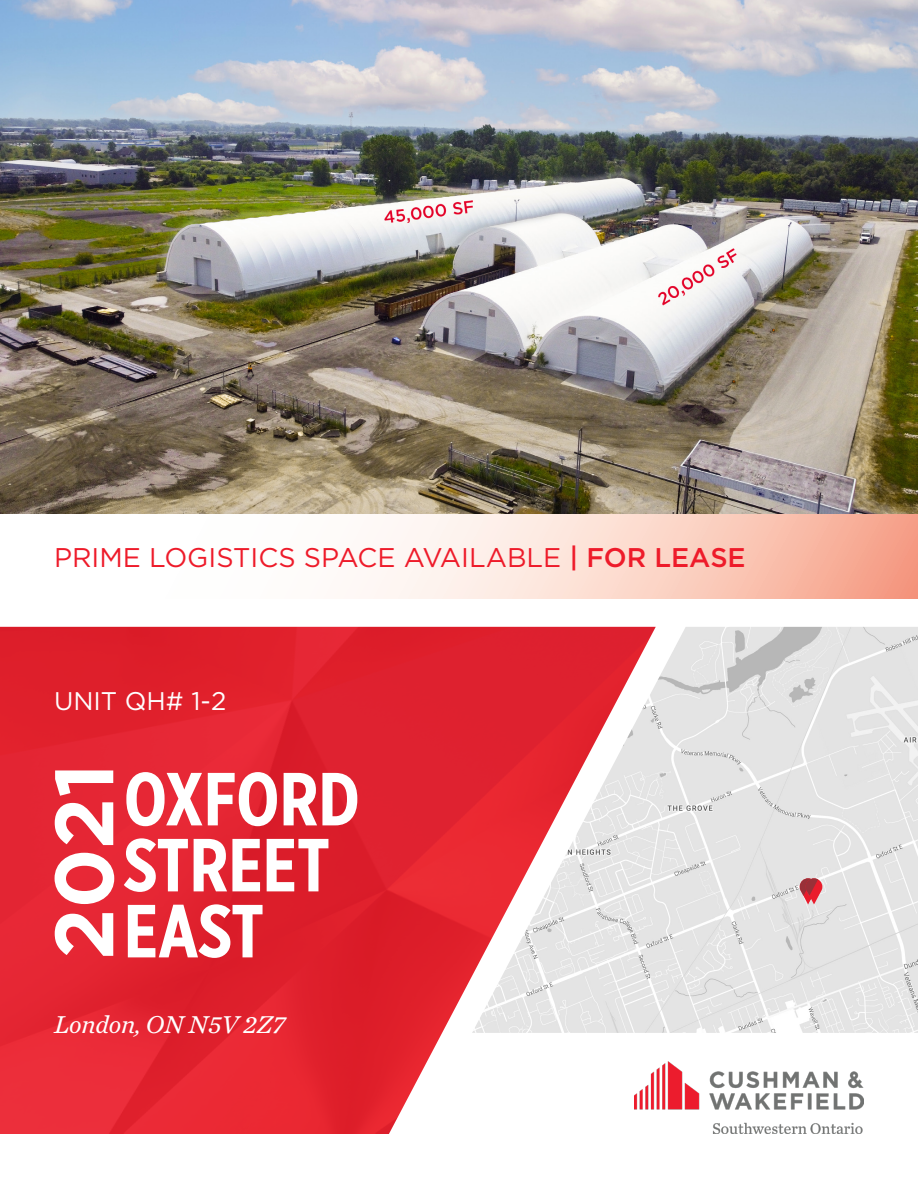
<style>
.page{position:relative;width:918px;height:1188px;background:#fff}
.page>*{position:absolute;margin:0;border:0;box-sizing:border-box;transform-origin:0 0}
.t1{font:700 82.5px "Gotham";color:#fff}
.t2{font:700 75px "Gotham X Narrow";color:#fff}
.t3{font:27px "Gotham";color:#ee1b2a}
.t4{font:italic 25.5px "Chronicle Text G2";color:#fff}
.t5{font:25.5px "Gotham";color:#fff}
.s1{font-weight:500}
</style>
<div class="page">
<img style="left:0;top:627px;width:472px;height:507px">
<img style="left:634px;top:1061px;width:230px;height:73px">
<svg style="left:368px;top:514px;width:550px;height:85px"></svg>
<img style="left:472px;top:627px;width:446px;height:406px">
<img style="left:0;top:0;width:918px;height:514px">
<svg style="left:800px;top:878px;width:22px;height:27px"></svg>
<p class="t3" style="left:54px;top:540px;width:693px">PRIME LOGISTICS SPACE AVAILABLE <span class="s1">| FOR LEASE</span></p>
<p class="t5" style="left:54px;top:685px;width:174px">UNIT QH# 1-2</p>
<p class="t1" style="left:29px;top:960px;width:199px;rotate:-90deg">2021</p>
<p class="t2" style="left:124px;top:753px;width:238px">OXFORD</p>
<p class="t2" style="left:124px;top:819px;width:208px">STREET</p>
<p class="t2" style="left:124px;top:885px;width:142px">EAST</p>
<p class="t4" style="left:54px;top:1005px;width:233px">London, ON N5V 2Z7</p>
</div>
